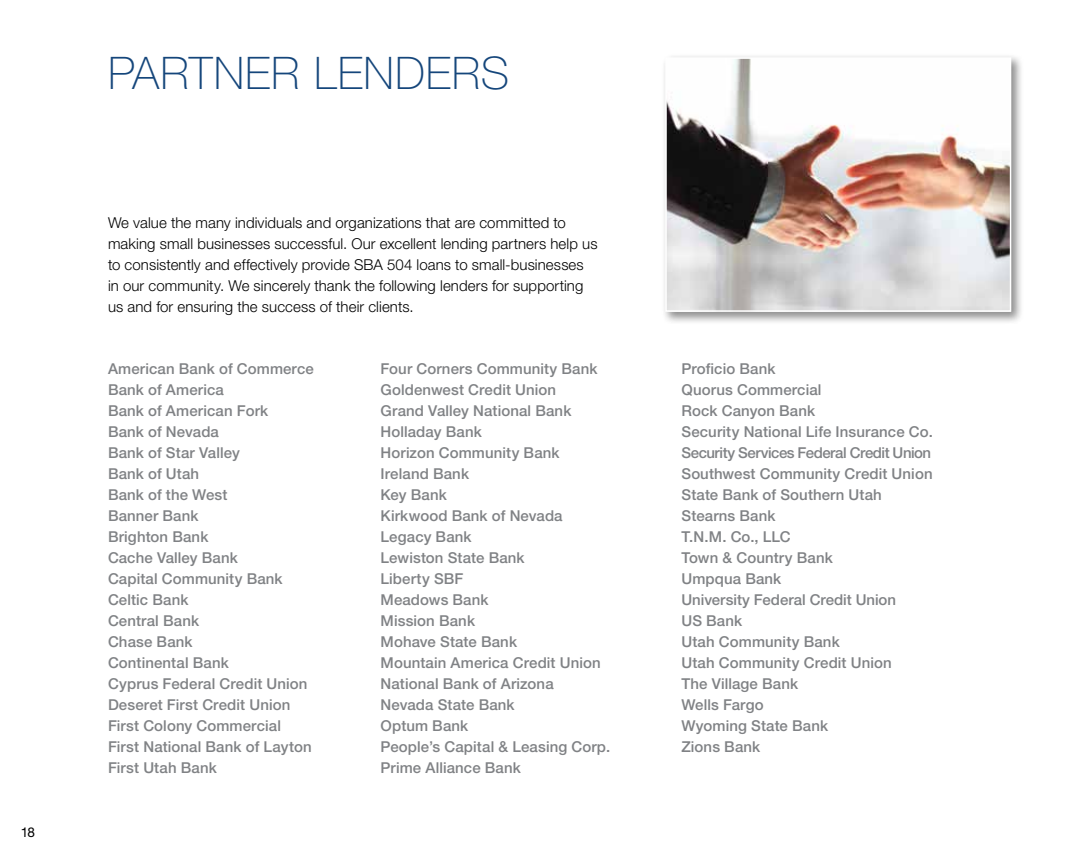
<style>
.page{position:relative;width:1080px;height:864px;background:#fff}
.page>*{position:absolute;margin:0;border:0;box-sizing:border-box;transform-origin:0 0}
.t1{font:100 45px "Helvetica Neue LT Std";letter-spacing:.015em;color:#15467b}
.t2{font:500 15px/21px "Helvetica Neue LT Std";letter-spacing:.005em;color:#808285}
.t3{font:300 15px/21px "Helvetica Neue LT Std";letter-spacing:.005em;color:#000}
.t4{font:13.5px "Helvetica Neue LT Std";color:#000}
</style>
<div class="page">
<div style="left:662px;top:54px;width:362px;height:271px;background:#000;opacity:.45"></div>
<img style="left:668px;top:60px;width:340px;height:249px">
<div style="left:665px;top:57px;width:346px;height:255px;border:2px solid #fff"></div>
<p class="t4" style="left:21px;top:824px;width:16px">18</p>
<h1 class="t1" style="left:108px;top:47px;width:403px">PARTNER LENDERS</h1>
<p class="t3" style="left:108px;top:212px;width:491px">We value the many individuals and organizations that are committed to making small businesses successful. Our excellent lending partners help us to consistently and effectively provide SBA 504 loans to small-businesses in our community. We sincerely thank the following lenders for supporting us and for ensuring the success of their clients.</p>
<p class="t2" style="left:108px;top:358px;width:207px">American Bank of Commerce<br>Bank of America<br>Bank of American Fork<br>Bank of Nevada<br>Bank of Star Valley<br>Bank of Utah<br>Bank of the West<br>Banner Bank<br>Brighton Bank<br>Cache Valley Bank<br>Capital Community Bank<br>Celtic Bank<br>Central Bank<br>Chase Bank<br>Continental Bank<br>Cyprus Federal Credit Union<br>Deseret First Credit Union<br>First Colony Commercial<br>First National Bank of Layton<br>First Utah Bank</p>
<p class="t2" style="left:381px;top:358px;width:231px">Four Corners Community Bank<br>Goldenwest Credit Union<br>Grand Valley National Bank<br>Holladay Bank<br>Horizon Community Bank<br>Ireland Bank<br>Key Bank<br>Kirkwood Bank of Nevada<br>Legacy Bank<br>Lewiston State Bank<br>Liberty SBF<br>Meadows Bank<br>Mission Bank<br>Mohave State Bank<br>Mountain America Credit Union<br>National Bank of Arizona<br>Nevada State Bank<br>Optum Bank<br>People’s Capital &amp; Leasing Corp.<br>Prime Alliance Bank</p>
<p class="t2" style="left:681px;top:358px;width:253px">Proficio Bank<br>Quorus Commercial<br>Rock Canyon Bank<br>Security National Life Insurance Co.<br>Security Services Federal Credit Union<br>Southwest Community Credit Union<br>State Bank of Southern Utah<br>Stearns Bank<br>T.N.M. Co., LLC<br>Town &amp; Country Bank<br>Umpqua Bank<br>University Federal Credit Union<br>US Bank<br>Utah Community Bank<br>Utah Community Credit Union<br>The Village Bank<br>Wells Fargo<br>Wyoming State Bank<br>Zions Bank</p>
</div>
